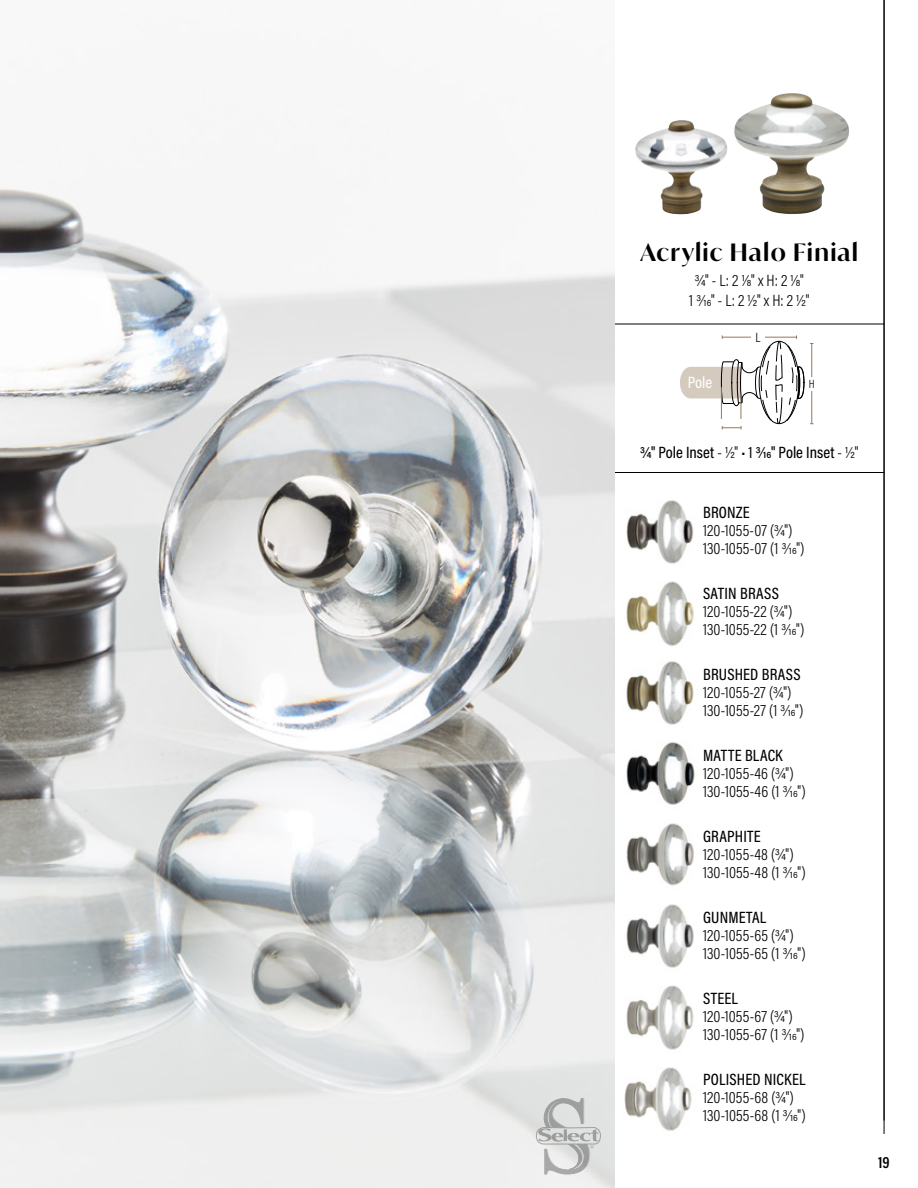
<style>
.page{position:relative;width:918px;height:1188px;background:#fff}
.page>*{position:absolute;margin:0;border:0;box-sizing:border-box;transform-origin:0 0}
.t1{font:600 24px "Ivy Mode";letter-spacing:.05em;color:#000}
.t2{font:300 16.5px/18px "Acumin Pro Cond";letter-spacing:.035em;color:#000}
.t3{font:300 16.5px/18px "Acumin Pro Cond";letter-spacing:.015em;color:#000}
.t4{font:500 16.5px "Acumin Pro Cond";letter-spacing:.01em;color:#000}
.t5{font:500 16.5px "Acumin Pro Cond";color:#fff}
.t6{font:600 16.5px "Acumin Pro Cond";color:#000}
.t7{font:300 13.5px "Acumin Pro Cond";color:#000}
.t8{font:300 12px "Acumin Pro Cond";color:#000}
.s1{font-weight:300}
.s2{font-weight:400}
</style>
<div class="page">
<hr style="left:884px;top:0;width:1px;height:1134px;background:#000">
<img style="left:734px;top:93px;width:115px;height:121px">
<img style="left:635px;top:120px;width:92px;height:94px">
<img style="left:626px;top:500px;width:68px;height:64px">
<img style="left:626px;top:661px;width:68px;height:64px">
<img style="left:626px;top:742px;width:69px;height:63px">
<img style="left:626px;top:823px;width:68px;height:63px">
<img style="left:626px;top:985px;width:68px;height:65px">
<img style="left:624px;top:1067px;width:68px;height:64px">
<img style="left:626px;top:581px;width:68px;height:65px">
<img style="left:626px;top:904px;width:68px;height:64px">
<hr style="left:0;top:324px;width:884px;height:1px;background:#000">
<hr style="left:0;top:472px;width:884px;height:1px;background:#000">
<img style="left:0;top:188px;width:614px;height:1000px">
<svg style="left:536px;top:1098px;width:65px;height:76px;background:#cdcecd"></svg>
<svg style="left:680px;top:335px;width:133px;height:94px"></svg>
<hr style="left:721px;top:387px;width:1px;height:32px;background:#92795b">
<h1 class="t1" style="left:640px;top:236px;width:219px">Acrylic Halo Finial</h1>
<p class="t3" style="left:689px;top:270px;width:122px;line-height:19.5px;text-align:center">3/4" - L: 2 1/8" x H: 2 1/8"<br>1 3/16" - L: 2 1/2" x H: 2 1/2"</p>
<p class="t5" style="left:688px;top:372px;width:26px">Pole</p>
<p class="t7" style="left:755px;top:329px;width:7px">L</p>
<p class="t8" style="left:809px;top:376px;width:7px">H</p>
<p class="t4" style="left:640px;top:441px;width:220px">3/4" Pole Inset <span class="s1">- 1/2" •</span> <span class="s2">1</span> 3/16" Pole Inset <span class="s1">- 1/2"</span></p>
<p class="t4" style="left:703px;top:502px;width:48px">BRONZE</p>
<p class="t3" style="left:703px;top:521px;width:103px">120-1055-07 (3/4")<br>130-1055-07 (1 3/16")</p>
<p class="t4" style="left:703px;top:583px;width:77px">SATIN BRASS</p>
<p class="t3" style="left:703px;top:602px;width:103px">120-1055-22 (3/4")<br>130-1055-22 (1 3/16")</p>
<p class="t4" style="left:703px;top:664px;width:99px">BRUSHED BRASS</p>
<p class="t3" style="left:703px;top:683px;width:102px">120-1055-27 (3/4")<br>130-1055-27 (1 3/16")</p>
<p class="t4" style="left:703px;top:745px;width:81px">MATTE BLACK</p>
<p class="t2" style="left:703px;top:764px;width:104px">120-1055-46 (3/4")<br>130-1055-46 (1 3/16")</p>
<p class="t4" style="left:703px;top:826px;width:59px">GRAPHITE</p>
<p class="t2" style="left:703px;top:845px;width:104px">120-1055-48 (3/4")<br>130-1055-48 (1 3/16")</p>
<p class="t4" style="left:703px;top:907px;width:65px">GUNMETAL</p>
<p class="t2" style="left:703px;top:926px;width:104px">120-1055-65 (3/4")<br>130-1055-65 (1 3/16")</p>
<p class="t4" style="left:703px;top:988px;width:36px">STEEL</p>
<p class="t2" style="left:703px;top:1007px;width:103px">120-1055-67 (3/4")<br>130-1055-67 (1 3/16")</p>
<p class="t4" style="left:703px;top:1069px;width:104px">POLISHED NICKEL</p>
<p class="t2" style="left:703px;top:1088px;width:104px">120-1055-68 (3/4")<br>130-1055-68 (1 3/16")</p>
<p class="t6" style="left:878px;top:1151px;width:13px">19</p>
</div>
